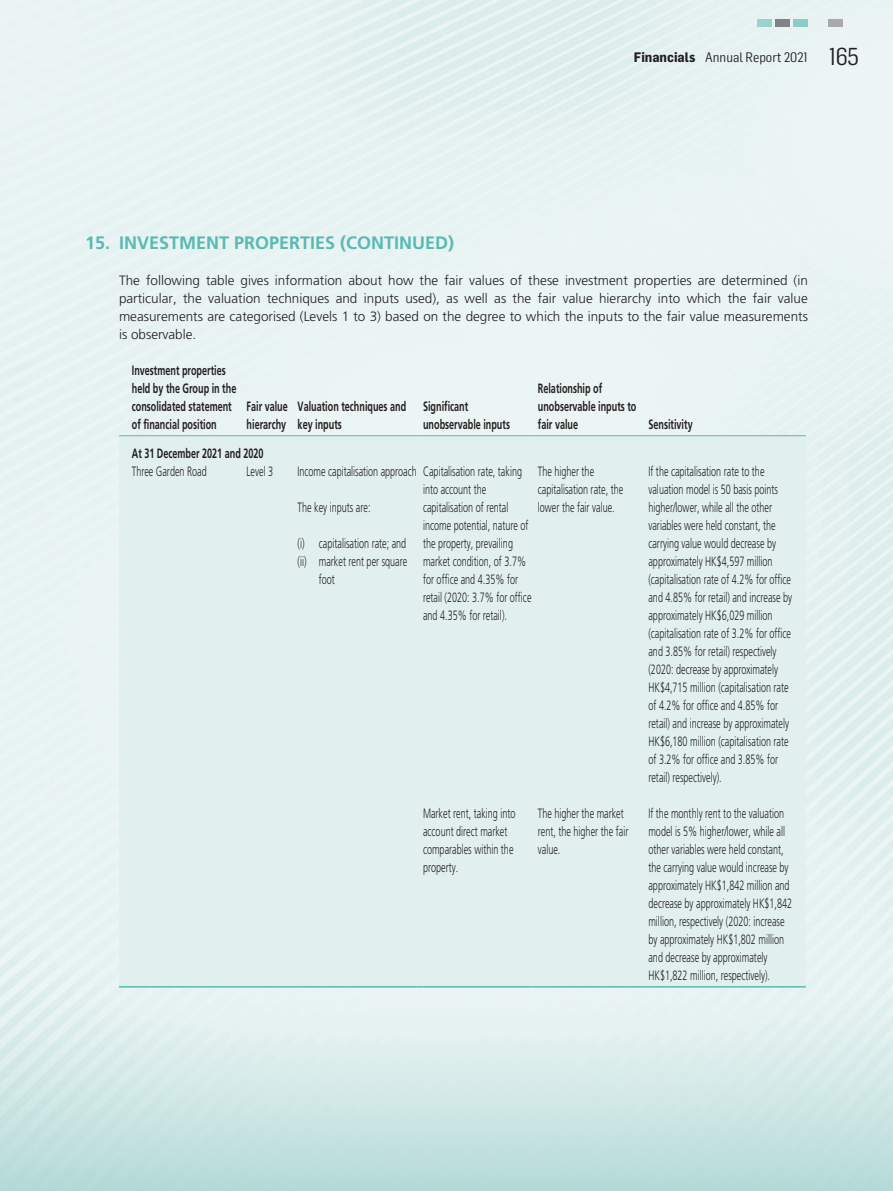
<style>
.page{position:relative;width:893px;height:1191px;background:#fff}
.page>*{position:absolute;margin:0;border:0;box-sizing:border-box;transform-origin:0 0}
.t1{font:700 18px "Frutiger LT Std";color:#59b9b3}
.t2{font:300 13.5px/18px "Frutiger LT Std";color:#231f20;scale:.67 1}
.t3{font:300 13.5px/18px "Frutiger LT Std";color:#231f20;text-align:justify}
.t4{font:700 13.5px/18px "Frutiger LT Std";color:#231f20;scale:.67 1}
.t5{font:13.5px "Flama Semicondensed";color:#231f20}
.s1{font-weight:700}
.s2{font-size:24px}
</style>
<div class="page">
<div style="left:775px;top:19px;width:15px;height:8px;background:#808285"></div>
<div style="left:757px;top:19px;width:15px;height:8px;background:#9dd1ce"></div>
<div style="left:793px;top:19px;width:15px;height:8px;background:#8dcbc7"></div>
<div style="left:828px;top:19px;width:15px;height:8px;background:#a8a9ad"></div>
<div style="left:119px;top:436px;width:687px;height:550px;background:#e1f0ee"></div>
<hr style="left:298px;top:435px;width:119px;height:1px;background:#59b9b3">
<hr style="left:423px;top:435px;width:108px;height:1px;background:#59b9b3">
<hr style="left:538px;top:435px;width:102px;height:1px;background:#59b9b3">
<hr style="left:648px;top:435px;width:145px;height:1px;background:#59b9b3">
<svg style="left:793px;top:435px;width:13px;height:1px"></svg>
<hr style="left:119px;top:435px;width:128px;height:1px;background:#59b9b3">
<hr style="left:247px;top:435px;width:42px;height:1px;background:#59b9b3">
<hr style="left:119px;top:986px;width:128px;height:1px;background:#59b9b3">
<hr style="left:247px;top:986px;width:42px;height:1px;background:#59b9b3">
<hr style="left:298px;top:986px;width:119px;height:1px;background:#59b9b3">
<hr style="left:423px;top:986px;width:108px;height:1px;background:#59b9b3">
<hr style="left:538px;top:986px;width:102px;height:1px;background:#59b9b3">
<hr style="left:648px;top:986px;width:145px;height:1px;background:#59b9b3">
<svg style="left:793px;top:986px;width:13px;height:1px"></svg>
<p class="t5" style="left:634px;top:48px;width:227px"><span class="s1">Financials</span> Annual Report 2021 <span class="s2">165</span></p>
<h1 class="t1" style="left:85px;top:232px;width:285px">15. INVESTMENT PROPERTIES (Continued</h1>
<h1 class="t1" style="left:448px;top:232px;width:7px">)</h1>
<p class="t3" style="left:119px;top:271px;width:690px">The following table gives information about how the fair values of these investment properties are determined (in particular, the valuation techniques and inputs used), as well as the fair value hierarchy into which the fair value measurements are categorised (Levels 1 to 3) based on the degree to which the inputs to the fair value measurements is observable.</p>
<p class="t4" style="left:132px;top:361px;width:158px">Investment properties held by the Group in the consolidated statement of financial position</p>
<p class="t4" style="left:538px;top:379px;width:149px">Relationship of unobservable inputs to fair value</p>
<p class="t4" style="left:247px;top:397px;width:63px">Fair value hierarchy</p>
<p class="t4" style="left:298px;top:397px;width:164px">Valuation techniques and key inputs</p>
<p class="t4" style="left:423px;top:397px;width:131px">Significant unobservable inputs</p>
<p class="t4" style="left:648px;top:415px;width:68px">Sensitivity</p>
<p class="t4" style="left:132px;top:444px;width:198px">At 31 December 2021 and 2020</p>
<p class="t2" style="left:132px;top:462px;width:113px">Three Garden Road</p>
<p class="t2" style="left:247px;top:462px;width:41px">Level 3</p>
<p class="t2" style="left:298px;top:462px;width:179px">Income capitalisation approach</p>
<p class="t2" style="left:298px;top:498px;width:110px">The key inputs are:</p>
<p class="t2" style="left:298px;top:534px;width:164px">(i) capitalisation rate; and</p>
<p class="t2" style="left:298px;top:552px;width:165px">(ii) market rent per square</p>
<p class="t2" style="left:319px;top:570px;width:26px">foot</p>
<p class="t2" style="left:423px;top:462px;width:163px">Capitalisation rate, taking into account the capitalisation of rental income potential, nature of the property, prevailing market condition, of 3.7% for office and 4.35% for retail (2020: 3.7% for office and 4.35% for retail).</p>
<p class="t2" style="left:538px;top:462px;width:129px">The higher the capitalisation rate, the lower the fair value.</p>
<p class="t2" style="left:648px;top:462px;width:216px">If the capitalisation rate to the valuation model is 50 basis points higher/lower, while all the other variables were held constant, the carrying value would decrease by approximately HK$4,597 million (capitalisation rate of 4.2% for office and 4.85% for retail) and increase by approximately HK$6,029 million (capitalisation rate of 3.2% for office and 3.85% for retail) respectively (2020: decrease by approximately HK$4,715 million (capitalisation rate of 4.2% for office and 4.85% for retail) and increase by approximately HK$6,180 million (capitalisation rate of 3.2% for office and 3.85% for retail) respectively).</p>
<p class="t2" style="left:423px;top:804px;width:140px">Market rent, taking into account direct market comparables within the property.</p>
<p class="t2" style="left:538px;top:804px;width:137px">The higher the market rent, the higher the fair value.</p>
<p class="t2" style="left:648px;top:804px;width:216px">If the monthly rent to the valuation model is 5% higher/lower, while all other variables were held constant, the carrying value would increase by approximately HK$1,842 million and decrease by approximately HK$1,842 million, respectively (2020: increase by approximately HK$1,802 million and decrease by approximately HK$1,822 million, respectively).</p>
</div>
